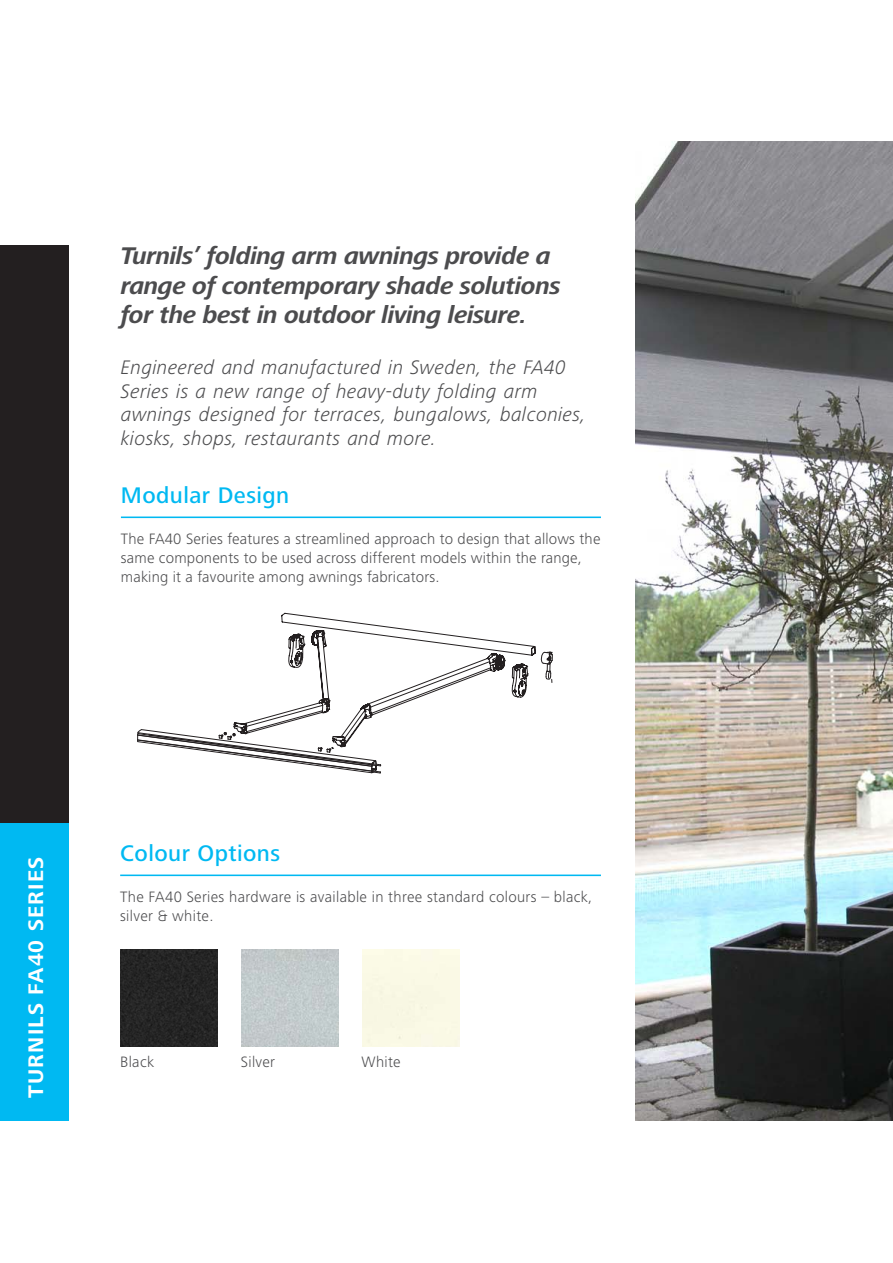
<style>
.page{position:relative;width:893px;height:1263px;background:#fff}
.page>*{position:absolute;margin:0;border:0;box-sizing:border-box;transform-origin:0 0}
.t1{font:italic 700 24.9px/29.7px "Frutiger Next LT";letter-spacing:-.02em;color:#4c4c4e}
.t2{font:500 23.4px "Frutiger Next LT";letter-spacing:.02em;color:#00b9f2}
.t3{font:700 21.9px "Frutiger Next LT";letter-spacing:.05em;color:#fff}
.t4{font:italic 300 20.25px/23.4px "Frutiger Next LT";letter-spacing:.01em;color:#4c4c4e}
.t5{font:300 15.6px/18.8px "Frutiger Next LT";letter-spacing:.01em;color:#4c4c4e}
</style>
<div class="page">
<img style="left:635px;top:142px;width:258px;height:979px">
<hr style="left:120px;top:875px;width:481px;height:1px;background:#00b9f2">
<div style="left:0;top:245px;width:69px;height:875px;background:#231f20"></div>
<div style="left:0;top:824px;width:69px;height:297px;background:#00b9f2"></div>
<hr style="left:121px;top:517px;width:480px;height:1px;background:#00b9f2">
<img style="left:241px;top:950px;width:97px;height:97px">
<div style="left:120px;top:950px;width:97px;height:97px;background:#252525"></div>
<svg style="left:137px;top:613px;width:416px;height:161px"></svg>
<h1 class="t1" style="left:121px;top:244px;width:442px">Turnils’ folding arm awnings provide a range of contemporary shade solutions for the best in outdoor living leisure.</h1>
<p class="t4" style="left:121px;top:358px;width:466px">Engineered and manufactured in Sweden, the FA40<br>Series is a new range of heavy-duty folding arm awnings designed for terraces, bungalows, balconies, kiosks, shops, restaurants and more.</p>
<h2 class="t2" style="left:121px;top:487px;width:170px">Modular Design</h2>
<p class="t5" style="left:121px;top:531px;width:481px">The FA40 Series features a streamlined approach to design that allows the same components to be used across different models within the range, making it a favourite among awnings fabricators.</p>
<h3 class="t3" style="left:28px;top:1098px;width:242px;rotate:-90deg">TURNILS FA40 SERIES</h3>
<h2 class="t2" style="left:120px;top:845px;width:161px">Colour Options</h2>
<p class="t5" style="left:120px;top:889px;width:474px">The FA40 Series hardware is available in three standard colours – black, silver &amp; white.</p>
<p class="t5" style="left:120px;top:1054px;width:36px">Black</p>
<p class="t5" style="left:241px;top:1054px;width:36px">Silver</p>
<p class="t5" style="left:362px;top:1054px;width:41px">White</p>
</div>
